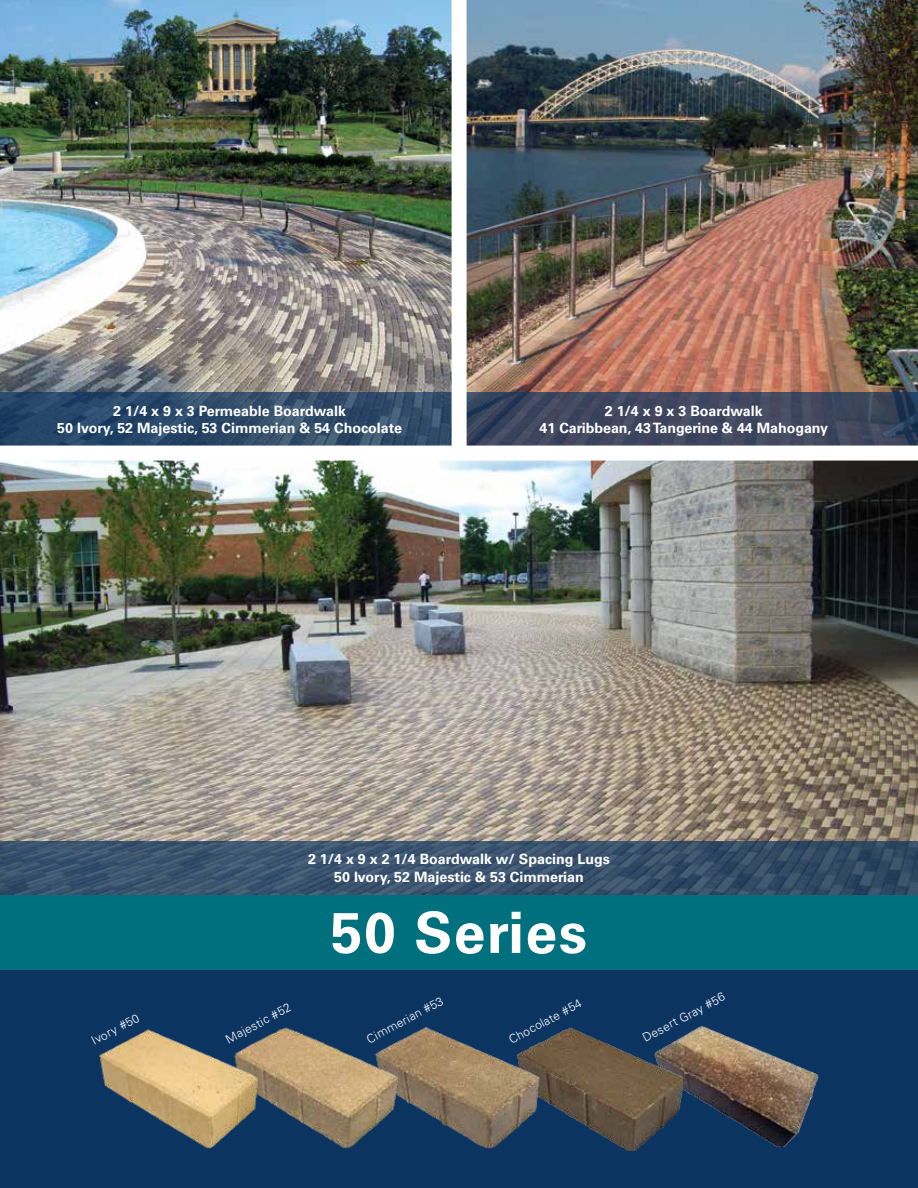
<style>
.page{position:relative;width:918px;height:1188px;background:#fff}
.page>*{position:absolute;margin:0;border:0;box-sizing:border-box;transform-origin:0 0}
.t1{font:700 57px "Univers LT Std";letter-spacing:.025em;color:#fff}
.t2{font:700 14.25px/17.2px "Univers LT Std";color:#fff;text-align:center}
.t3{font:300 12px "Univers LT Std";color:#fff}
</style>
<div class="page">
<div style="left:0;top:970px;width:918px;height:218px;background:#0c3460"></div>
<img style="left:0;top:461px;width:918px;height:380px">
<img style="left:467px;top:0;width:451px;height:392px">
<img style="left:0;top:0;width:452px;height:392px">
<div style="left:0;top:895px;width:918px;height:75px;background:#00707e"></div>
<svg style="left:0;top:841px;width:918px;height:54px;background:#38506b"></svg>
<svg style="left:0;top:392px;width:918px;height:54px;background:#364964"></svg>
<div style="left:452px;top:0;width:15px;height:453px;background:#fff"></div>
<svg style="left:0;top:672px;width:1px;height:15px"></svg>
<img style="left:683px;top:1026px;width:136px;height:122px">
<img style="left:541px;top:1027px;width:142px;height:124px">
<img style="left:400px;top:1027px;width:141px;height:122px">
<img style="left:262px;top:1027px;width:138px;height:122px">
<img style="left:99px;top:1029px;width:163px;height:120px">
<p class="t2" style="left:57px;top:402px;width:346px">2 1/4 x 9 x 3 Permeable Boardwalk<br>50 Ivory, 52 Majestic, 53 Cimmerian &amp; 54 Chocolate</p>
<p class="t2" style="left:540px;top:402px;width:290px">2 1/4 x 9 x 3 Boardwalk<br>41 Caribbean, 43 Tangerine &amp; 44 Mahogany</p>
<p class="t2" style="left:308px;top:851px;width:303px">2 1/4 x 9 x 2 1/4 Boardwalk w/ Spacing Lugs<br>50 Ivory, 52 Majestic &amp; 53 Cimmerian</p>
<h1 class="t1" style="left:331px;top:899px;width:258px">50 Series</h1>
<p class="t3" style="left:89px;top:1035px;width:53px;rotate:-28deg">Ivory #50</p>
<p class="t3" style="left:223px;top:1034px;width:73px;rotate:-28deg">Majestic #52</p>
<p class="t3" style="left:364px;top:1034px;width:86px;rotate:-28deg">Cimmerian #53</p>
<p class="t3" style="left:506px;top:1034px;width:82px;rotate:-28deg">Chocolate #54</p>
<p class="t3" style="left:640px;top:1032px;width:93px;rotate:-28deg">Desert Gray #56</p>
</div>
